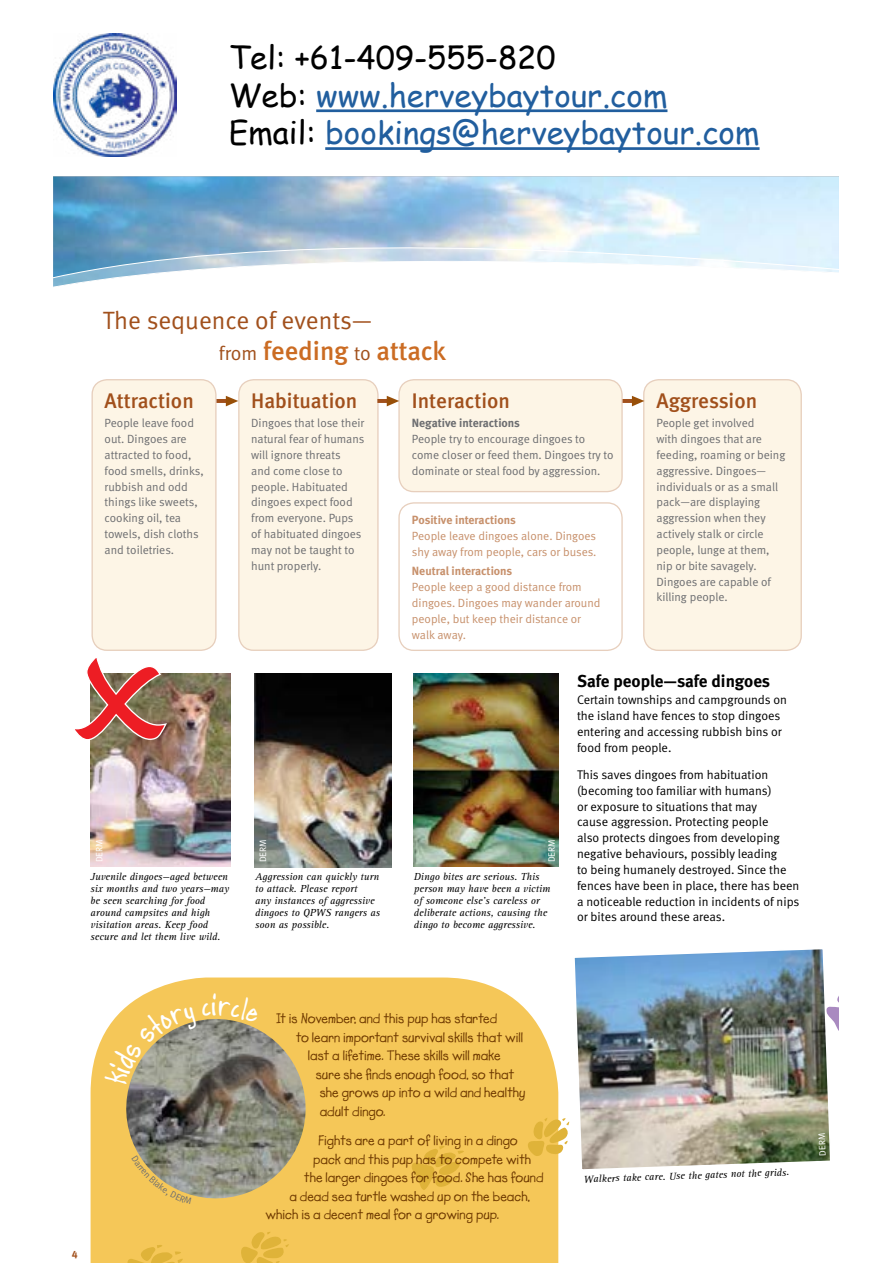
<style>
.page{position:relative;width:893px;height:1263px;background:#fff}
.page>*{position:absolute;margin:0;border:0;box-sizing:border-box;transform-origin:0 0}
.t1{font:31.5px/37.8px "Comic Sans MS";color:#215e9e}
.t2{font:26.4px "Meta Medium LF";color:#cb6c23}
.t3{font:25.05px "Meta Normal LF";color:#a1501c}
.t4{font:21.15px "Meta Medium LF";color:#a1501c}
.t5{font:17.1px "Meta Bold LF";color:#000}
.t6{font:700 13.95px "Lemonade ICG";color:#6e3900}
.t7{font:12.6px/15.9px "Meta Normal LF";color:#000}
.t8{font:11.85px/15.9px "Meta Normal LF";color:#6d6e71}
.t9{font:11.85px/15.9px "Meta Normal LF";color:#c7906b}
.t10{font:11.85px "Meta Bold LF";color:#c7906b}
.t11{font:11.85px "Meta Bold LF";color:#6d6e71}
.t12{font:italic 10.5px/11.9px "Rotis Serif";color:#000}
.t13{font:10.5px "Meta Bold LF";color:#a1501c}
.t14{font:9.3px "Meta Normal LF";color:#fff}
.s1{color:#000}
.s2{font-family:"Meta Normal LF";font-size:19.8px;color:#a1501c}
</style>
<div class="page">
<img style="left:53px;top:34px;width:123px;height:122px">
<hr style="left:316px;top:109px;width:351px;height:3px;background:#215e9e">
<hr style="left:325px;top:147px;width:434px;height:3px;background:#215e9e">
<div style="left:91px;top:977px;width:467px;height:286px;background:#f5c758"></div>
<svg style="left:239px;top:1231px;width:50px;height:32px;background:#eabd49"></svg>
<svg style="left:127px;top:1244px;width:56px;height:19px"></svg>
<svg style="left:525px;top:1117px;width:44px;height:39px;background:#ebc562"></svg>
<svg style="left:412px;top:1145px;width:54px;height:45px;background:#ebbe4a"></svg>
<svg style="left:832px;top:996px;width:7px;height:35px"></svg>
<img style="left:53px;top:176px;width:786px;height:43px">
<svg style="left:53px;top:219px;width:786px;height:68px"></svg>
<img style="left:574px;top:949px;width:258px;height:221px">
<div style="left:92px;top:380px;width:124px;height:270px;background:#fdf5e6;border-radius:15px"></div>
<div style="left:92px;top:379px;width:125px;height:272px;border:1px solid #e7cfbd;border-radius:15px"></div>
<div style="left:644px;top:380px;width:157px;height:270px;background:#fdf5e6;border-radius:15px"></div>
<div style="left:643px;top:379px;width:159px;height:272px;border:1px solid #e7cfbd;border-radius:15px"></div>
<div style="left:239px;top:380px;width:139px;height:270px;background:#fdf5e6;border-radius:15px"></div>
<div style="left:238px;top:379px;width:141px;height:272px;border:1px solid #e7cfbd;border-radius:15px"></div>
<div style="left:398px;top:502px;width:225px;height:149px;border:1px solid #e7cfbd;border-radius:15px"></div>
<div style="left:399px;top:380px;width:223px;height:112px;background:#fdf5e6;border-radius:15px"></div>
<div style="left:398px;top:379px;width:225px;height:113px;border:1px solid #e7cfbd;border-radius:15px"></div>
<hr style="left:216px;top:399px;width:16px;height:4px;background:#a1501c">
<svg style="left:226px;top:396px;width:12px;height:10px"></svg>
<hr style="left:377px;top:399px;width:16px;height:4px;background:#a1501c">
<svg style="left:387px;top:396px;width:12px;height:10px"></svg>
<hr style="left:623px;top:399px;width:15px;height:4px;background:#a1501c">
<svg style="left:632px;top:396px;width:12px;height:10px"></svg>
<img style="left:91px;top:673px;width:140px;height:193px">
<svg style="left:75px;top:658px;width:93px;height:83px"></svg>
<img style="left:413px;top:673px;width:145px;height:194px">
<img style="left:255px;top:673px;width:137px;height:194px">
<svg style="left:104px;top:993px;width:218px;height:221px;background:#b8a36a"></svg>
<h1 class="t1" style="left:229px;top:37px;width:532px"><span class="s1">Tel: +61-409-555-820<br>Web:</span> www.herveybaytour.com<br><span class="s1">Email:</span> bookings@herveybaytour.com</h1>
<h3 class="t3" style="left:103px;top:306px;width:271px">The sequence of events—</h3>
<h2 class="t2" style="left:219px;top:335px;width:228px"><span class="s2">from</span> feeding <span class="s2">to</span> attack</h2>
<h3 class="t4" style="left:105px;top:388px;width:91px">Attraction</h3>
<p class="t8" style="left:105px;top:415px;width:101px">People leave food out. Dingoes are attracted to food, food smells, drinks, rubbish and odd things like sweets, cooking oil, tea towels, dish cloths and toiletries.</p>
<h3 class="t4" style="left:251px;top:388px;width:108px">Habituation</h3>
<p class="t8" style="left:251px;top:415px;width:115px">Dingoes that lose their natural fear of humans will ignore threats<br>and come close to people. Habituated dingoes expect food from everyone. Pups of habituated dingoes may not be taught to hunt properly.</p>
<h3 class="t4" style="left:412px;top:388px;width:100px">Interaction</h3>
<p class="t11" style="left:412px;top:416px;width:110px">Negative interactions</p>
<p class="t8" style="left:412px;top:431px;width:203px">People try to encourage dingoes to come closer or feed them. Dingoes try to dominate or steal food by aggression.</p>
<p class="t10" style="left:412px;top:513px;width:105px">Positive interactions</p>
<p class="t9" style="left:412px;top:528px;width:186px">People leave dingoes alone. Dingoes shy away from people, cars or buses.</p>
<p class="t10" style="left:412px;top:564px;width:102px">Neutral interactions</p>
<p class="t9" style="left:412px;top:579px;width:190px">People keep a good distance from dingoes. Dingoes may wander around people, but keep their distance or walk away.</p>
<h3 class="t4" style="left:656px;top:388px;width:102px">Aggression</h3>
<p class="t8" style="left:656px;top:415px;width:130px">People get involved<br>with dingoes that are feeding, roaming or being aggressive. Dingoes— individuals or as a small pack—are displaying aggression when they actively stalk or circle people, lunge at them, nip or bite savagely.<br>Dingoes are capable of killing people.</p>
<p class="t14" style="left:94px;top:862px;width:24px;rotate:-90deg">DERM</p>
<p class="t14" style="left:258px;top:862px;width:24px;rotate:-90deg">DERM</p>
<p class="t14" style="left:546px;top:862px;width:24px;rotate:-90deg">DERM</p>
<p class="t12" style="left:91px;top:871px;width:140px">Juvenile dingoes—aged between six months and two years—may be seen searching for food around campsites and high visitation areas. Keep food secure and let them live wild.</p>
<p class="t12" style="left:414px;top:871px;width:138px">Dingo bites are serious. This person may have been a victim of someone else’s careless or deliberate actions, causing the dingo to become aggressive.</p>
<p class="t12" style="left:255px;top:871px;width:126px">Aggression can quickly turn to attack. Please report<br>any instances of aggressive dingoes to QPWS rangers as soon as possible.</p>
<h3 class="t5" style="left:577px;top:671px;width:195px">Safe people—safe dingoes</h3>
<p class="t7" style="left:577px;top:692px;width:212px">Certain townships and campgrounds on the island have fences to stop dingoes entering and accessing rubbish bins or food from people.</p>
<p class="t7" style="left:577px;top:766px;width:224px">This saves dingoes from habituation (becoming too familiar with humans)<br>or exposure to situations that may<br>cause aggression. Protecting people<br>also protects dingoes from developing negative behaviours, possibly leading<br>to being humanely destroyed. Since the fences have been in place, there has been a noticeable reduction in incidents of nips or bites around these areas.</p>
<p class="t13" style="left:72px;top:1248px;width:7px">4</p>
<p class="t6" style="left:276px;top:1010px;width:222px">It is November, and this pup has started</p>
<p class="t6" style="left:296px;top:1029px;width:229px">to learn important survival skills that will</p>
<p class="t6" style="left:308px;top:1047px;width:194px">last a lifetime. These skills will make</p>
<p class="t6" style="left:316px;top:1066px;width:200px">sure she finds enough food, so that</p>
<p class="t6" style="left:320px;top:1084px;width:207px">she grows up into a wild and healthy</p>
<p class="t6" style="left:320px;top:1103px;width:67px">adult dingo.</p>
<p class="t6" style="left:318px;top:1132px;width:201px">Fights are a part of living in a dingo</p>
<p class="t6" style="left:313px;top:1151px;width:220px">pack and this pup has to compete with</p>
<p class="t6" style="left:304px;top:1169px;width:241px">the larger dingoes for food. She has found</p>
<p class="t6" style="left:289px;top:1188px;width:242px">a dead sea turtle washed up on the beach,</p>
<p class="t6" style="left:266px;top:1206px;width:235px">which is a decent meal for a growing pup.</p>
<p class="t12" style="left:584px;top:1173px;width:207px;rotate:-2deg">Walkers take care. Use the gates not the grids.</p>
<p class="t14" style="left:817px;top:1156px;width:24px;rotate:-92deg">DERM</p>
</div>
